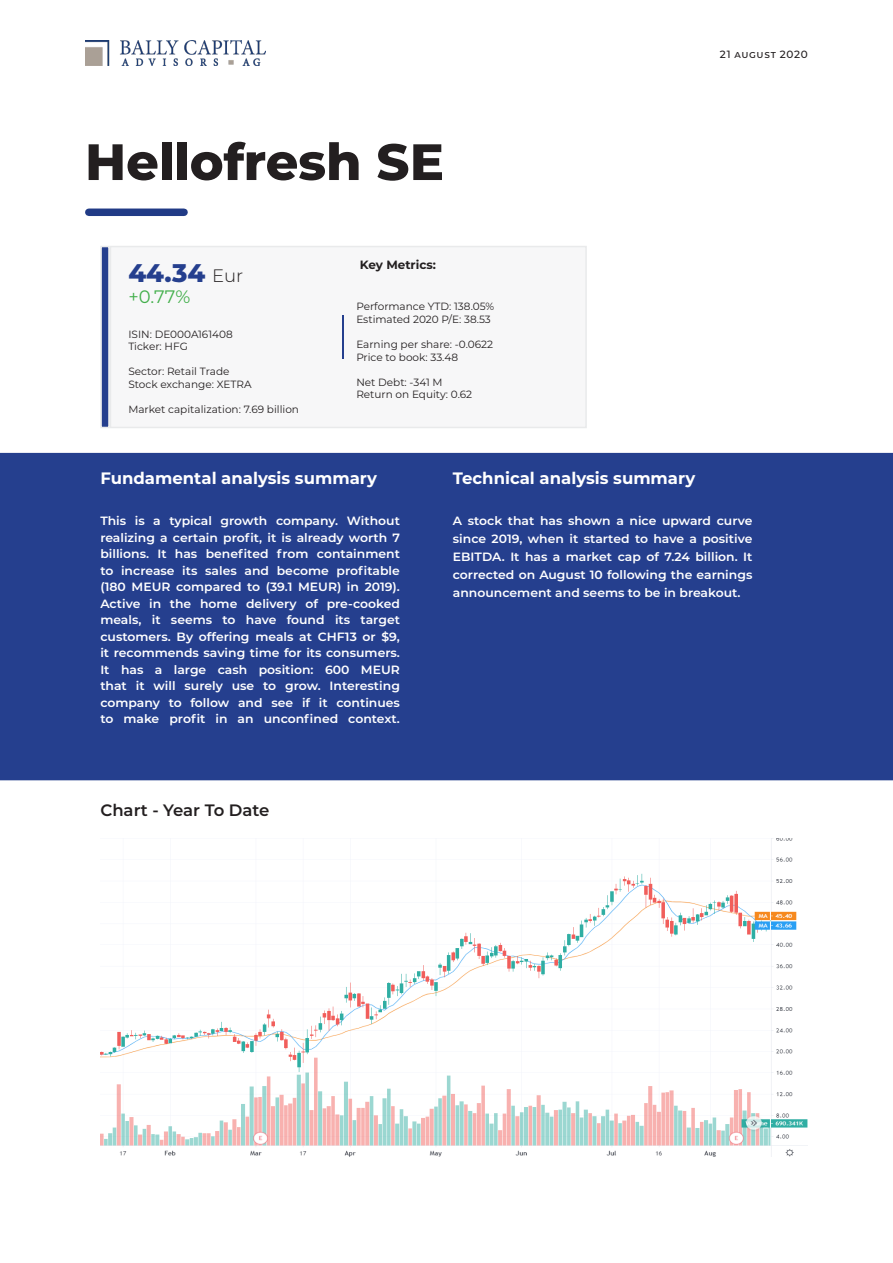
<style>
.page{position:relative;width:893px;height:1263px;background:#fff}
.page>*{position:absolute;margin:0;border:0;box-sizing:border-box;transform-origin:0 0}
.t1{font:800 51px "Montserrat";letter-spacing:-.005em;color:#231f20}
.t2{font:800 25.5px "Montserrat";color:#253f8e}
.t3{font:18px "Montserrat";color:#40ae49}
.t4{font:700 16.5px "Montserrat";color:#fff}
.t5{font:600 16.5px "Montserrat";color:#231f20}
.t6{font:600 12px/16.5px "Montserrat";color:#fff;text-align:justify}
.t7{font:700 12px "Montserrat";color:#231f20}
.t8{font:10.5px "Montserrat";color:#231f20}
.Text_01{font:500 10.5px "Montserrat";letter-spacing:.065em;color:#231f20}
.s1{font-weight:300;font-size:18px;color:#231f20}
</style>
<div class="page">
<div style="left:89px;top:209px;width:95px;height:7px;background:#213b86"></div>
<div style="left:110px;top:246px;width:477px;height:182px;background:#f7f7f8;border:2px solid #e9eaeb"></div>
<div style="left:100px;top:246px;width:10px;height:182px;background:#253f8e;border:2px solid #e9eaeb"></div>
<img style="left:100px;top:839px;width:708px;height:318px">
<div style="left:0;top:453px;width:893px;height:327px;background:#253f8e"></div>
<hr style="left:343px;top:315px;width:1px;height:44px;background:#253f8e">
<img style="left:85px;top:41px;width:180px;height:25px">
<p class="Text_01" style="left:720px;top:47px;width:90px">21 august 2020</p>
<h1 class="t1" style="left:85px;top:125px;width:360px">Hellofresh SE</h1>
<p class="t2" style="left:128px;top:254px;width:116px">44.34 <span class="s1">Eur</span></p>
<p class="t3" style="left:128px;top:285px;width:63px">+0.77%</p>
<p class="t8" style="left:128px;top:327px;width:106px">ISIN: DE000A161408</p>
<p class="t8" style="left:128px;top:339px;width:61px">Ticker: HFG</p>
<p class="t8" style="left:128px;top:364px;width:103px">Sector: Retail Trade</p>
<p class="t8" style="left:128px;top:377px;width:125px">Stock exchange: XETRA</p>
<p class="t8" style="left:128px;top:402px;width:172px">Market capitalization: 7.69 billion</p>
<p class="t7" style="left:360px;top:256px;width:78px">Key Metrics:</p>
<p class="t8" style="left:356px;top:299px;width:139px">Performance YTD: 138.05%</p>
<p class="t8" style="left:356px;top:312px;width:136px">Estimated 2020 P/E: 38.53</p>
<p class="t8" style="left:356px;top:337px;width:138px">Earning per share: -0.0622</p>
<p class="t8" style="left:356px;top:350px;width:103px">Price to book: 33.48</p>
<p class="t8" style="left:356px;top:375px;width:88px">Net Debt: -341 M</p>
<p class="t8" style="left:356px;top:387px;width:117px">Return on Equity: 0.62</p>
<p class="t4" style="left:100px;top:466px;width:278px">Fundamental analysis summary</p>
<p class="t4" style="left:453px;top:466px;width:244px">Technical analysis summary</p>
<p class="t6" style="left:100px;top:512px;width:301px">This is a typical growth company. Without realizing a certain profit, it is already worth 7 billions. It has benefited from containment to increase its sales and become profitable (180 MEUR compared to (39.1 MEUR) in 2019).<br>Active in the home delivery of pre-cooked meals, it seems to have found its target customers. By offering meals at CHF13 or $9, it recommends saving time for its consumers.<br>It has a large cash position: 600 MEUR that it will surely use to grow. Interesting company to follow and see if it continues to make profit in an unconfined context.</p>
<p class="t5" style="left:100px;top:798px;width:171px">Chart - Year To Date</p>
<p class="t6" style="left:453px;top:511px;width:301px;line-height:18px">A stock that has shown a nice upward curve since 2019, when it started to have a positive EBITDA. It has a market cap of 7.24 billion. It corrected on August 10 following the earnings announcement and seems to be in breakout.</p>
</div>
